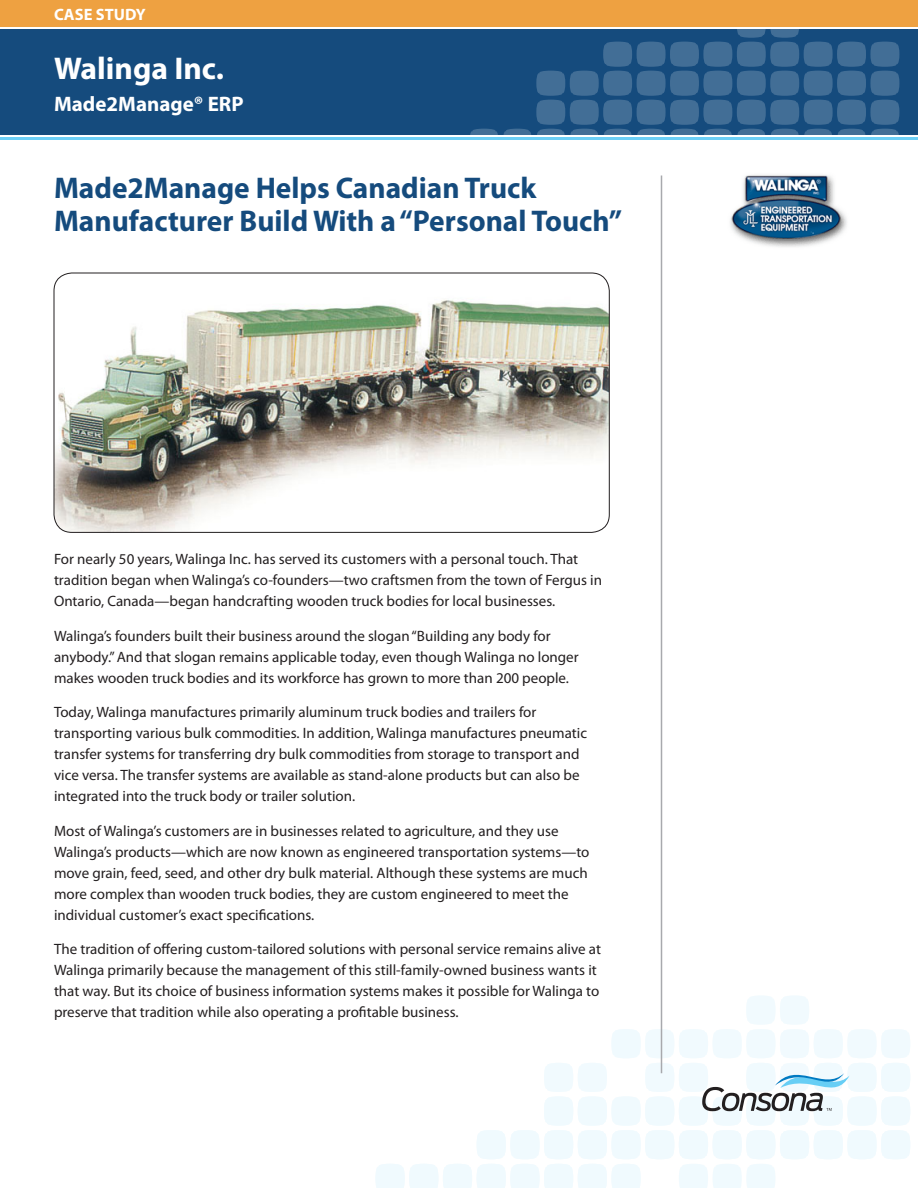
<style>
.page{position:relative;width:918px;height:1188px;background:#fff}
.page>*{position:absolute;margin:0;border:0;box-sizing:border-box;transform-origin:0 0}
.Bar_Heading_Line_1{font:700 31.5px "Myriad Pro";color:#fff}
.HEADLINE{font:700 30px/33px "Myriad Pro";color:#154b7d}
.Bar_Heading__Company{font:700 21px "Myriad Pro";color:#fff}
.t1{font:700 16.5px "Myriad Pro";color:#fff}
.BODY{font:15px/21px "Myriad Pro";color:#231f20}
</style>
<div class="page">
<svg style="left:375px;top:995px;width:535px;height:193px"></svg>
<hr style="left:661px;top:176px;width:1px;height:897px;background:#a8a9ad">
<div style="left:0;top:29px;width:918px;height:106px;background:#154b7d"></div>
<div style="left:0;top:0;width:918px;height:27px;background:#eea141"></div>
<svg style="left:470px;top:29px;width:429px;height:106px"></svg>
<hr style="left:0;top:137px;width:918px;height:3px;background:#6bcff6">
<img style="left:54px;top:273px;width:555px;height:259px">
<div style="left:54px;top:273px;width:556px;height:260px;border:1px solid #231f20;border-radius:18px"></div>
<img style="left:730px;top:175px;width:117px;height:72px">
<p class="t1" style="left:54px;top:4px;width:93px">CASE STUDY</p>
<p class="Bar_Heading_Line_1" style="left:54px;top:48px;width:172px">Walinga Inc.</p>
<p class="Bar_Heading__Company" style="left:54px;top:90px;width:191px">Made2Manage® ERP</p>
<p class="HEADLINE" style="left:54px;top:170px;width:570px">Made2Manage Helps Canadian Truck<br>Manufacturer Build With a “Personal Touch”</p>
<p class="BODY" style="left:54px;top:548px;width:550px">For nearly 50 years, Walinga Inc. has served its customers with a personal touch. That tradition began when Walinga’s co-founders—two craftsmen from the town of Fergus in<br>Ontario, Canada—began handcrafting wooden truck bodies for local businesses.</p>
<p class="BODY" style="left:54px;top:625px;width:526px">Walinga’s founders built their business around the slogan “Building any body for anybody.” And that slogan remains applicable today, even though Walinga no longer makes wooden truck bodies and its workforce has grown to more than 200 people.</p>
<p class="BODY" style="left:54px;top:701px;width:535px">Today, Walinga manufactures primarily aluminum truck bodies and trailers for transporting various bulk commodities. In addition, Walinga manufactures pneumatic transfer systems for transferring dry bulk commodities from storage to transport and vice versa. The transfer systems are available as stand-alone products but can also be integrated into the truck body or trailer solution.</p>
<p class="BODY" style="left:54px;top:820px;width:537px">Most of Walinga’s customers are in businesses related to agriculture, and they use Walinga’s products—which are now known as engineered transportation systems—to move grain, feed, seed, and other dry bulk material. Although these systems are much more complex than wooden truck bodies, they are custom engineered to meet the individual customer’s exact specifications.</p>
<p class="BODY" style="left:54px;top:938px;width:549px">The tradition of offering custom-tailored solutions with personal service remains alive at Walinga primarily because the management of this still-family-owned business wants it that way. But its choice of business information systems makes it possible for Walinga to preserve that tradition while also operating a profitable business.</p>
</div>
